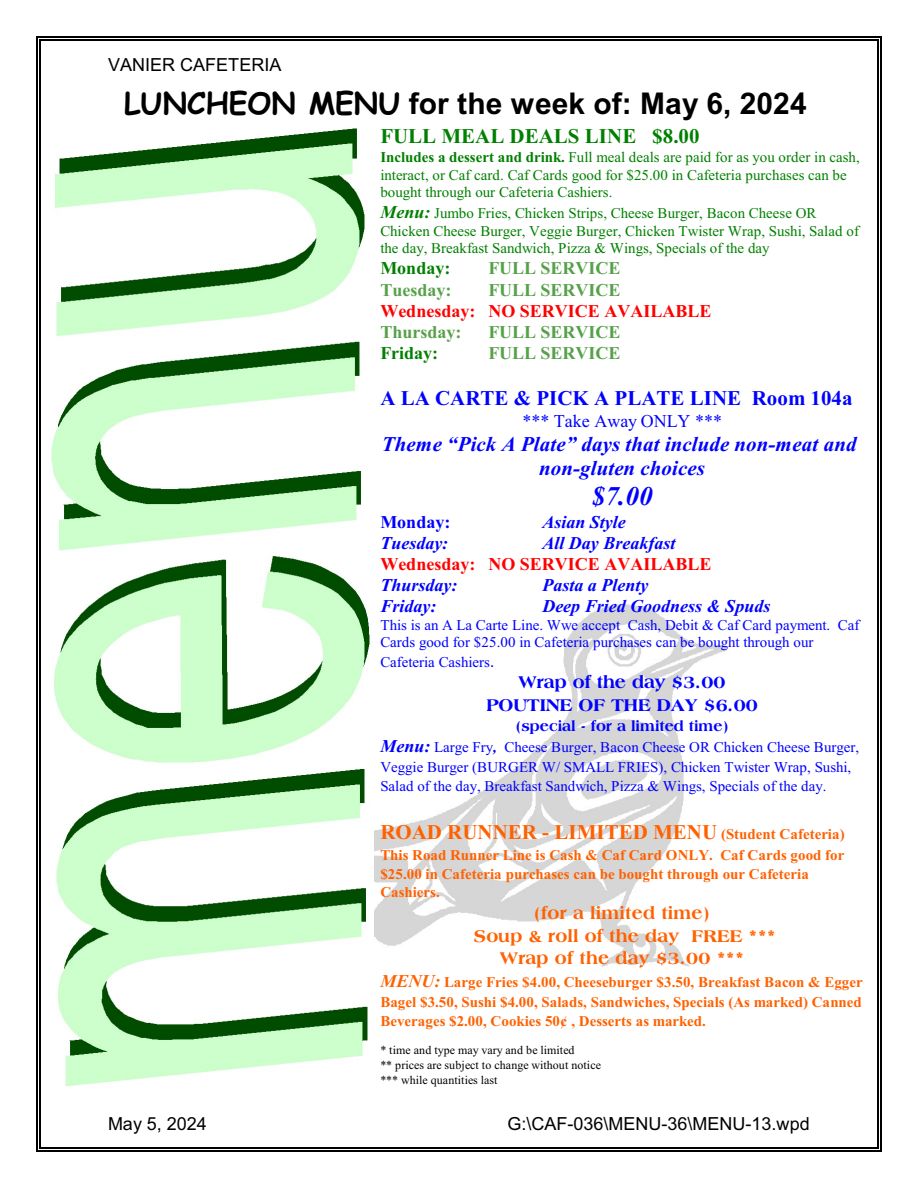
<style>
.page{position:relative;width:918px;height:1188px;background:#fff}
.page>*{position:absolute;margin:0;border:0;box-sizing:border-box;transform-origin:0 0}
.t1{font:700 30px "Arial";letter-spacing:.005em;color:#000}
.t2{font:italic 700 27px "Times New Roman";color:#00f}
.t3{font:italic 700 21px/24.3px "Times New Roman";letter-spacing:.005em;color:#00f;text-align:center}
.t4{font:700 21px "Times New Roman";color:#ff6100}
.t5{font:700 21px "Times New Roman";color:#00f}
.t6{font:700 21px "Times New Roman";color:#008000}
.t7{font:italic 700 18px "Times New Roman";color:#00f}
.t8{font:700 18px "Times New Roman";color:#57a14a}
.t9{font:800 18px/22.6px "Americana BT";letter-spacing:.01em;color:#ff6100;text-align:center}
.t10{font:700 18px "Times New Roman";color:#f00}
.t11{font:18px "Arial";color:#000}
.t12{font:800 18px/22.6px "Americana BT";color:#00f;text-align:center}
.t13{font:18px "Times New Roman";color:#00f}
.t14{font:700 18px "Times New Roman";color:#008000}
.t15{font:700 18px "Times New Roman";color:#00f}
.t16{font:15px/17.7px "Times New Roman";color:#008000}
.t17{font:15px/19.4px "Times New Roman";color:#00f}
.t18{font:700 15px/18.8px "Times New Roman";color:#ff6100}
.t19{font:800 15px "Americana BT";color:#00f}
.t20{font:12px/15.3px "Times New Roman";letter-spacing:.005em;color:#000}
.s1{font-family:"Comic Sans MS"}
.s2{font-weight:700}
.s3{font-weight:700;font-style:italic;font-size:18px}
.s4{font-family:"Calibri";font-size:16.5px}
.s5{font-weight:700;font-style:italic}
.s6{font-size:15px}
.s7{font-style:italic;font-size:18px}
</style>
<div class="page">
<hr style="left:39px;top:39px;width:1px;height:1110px;background:#000">
<hr style="left:878px;top:39px;width:1px;height:1110px;background:#000">
<hr style="left:39px;top:39px;width:840px;height:1px;background:#000">
<hr style="left:39px;top:1148px;width:840px;height:1px;background:#000">
<hr style="left:36px;top:36px;width:1px;height:1116px;background:#000">
<hr style="left:881px;top:36px;width:1px;height:1116px;background:#000">
<hr style="left:36px;top:36px;width:846px;height:1px;background:#000">
<hr style="left:36px;top:1151px;width:846px;height:1px;background:#000">
<img style="left:374px;top:604px;width:353px;height:363px">
<img style="left:51px;top:128px;width:319px;height:958px">
<p class="t11" style="left:108px;top:58px;width:175px">VANIER CAFETERIA</p>
<h1 class="t1" style="left:124px;top:92px;width:684px"><span class="s1">LUNCHEON MENU</span> for the week of: May 6, 2024</h1>
<h3 class="t6" style="left:380px;top:129px;width:321px">FULL MEAL DEALS LINE $8.00</h3>
<p class="t16" style="left:380px;top:150px;width:481px"><span class="s2">Includes a dessert and drink.</span> Full meal deals are paid for as you order in cash, interact, or Caf card. Caf Cards good for $25.00 in Cafeteria purchases can be bought through our Cafeteria Cashiers.</p>
<p class="t16" style="left:380px;top:205px;width:480px"><span class="s3">Menu:</span> Jumbo Fries, Chicken Strips, Cheese Burger, Bacon Cheese OR<br>Chicken Cheese Burger, Veggie Burger, Chicken Twister Wrap, Sushi, Salad of the day, Breakfast Sandwich, Pizza &amp; Wings, Specials of the day</p>
<p class="t14" style="left:380px;top:262px;width:72px">Monday:</p>
<p class="t8" style="left:488px;top:262px;width:134px">FULL SERVICE</p>
<p class="t8" style="left:380px;top:283px;width:73px">Tuesday:</p>
<p class="t8" style="left:488px;top:283px;width:134px">FULL SERVICE</p>
<p class="t10" style="left:380px;top:305px;width:333px">Wednesday: NO SERVICE AVAILABLE</p>
<p class="t8" style="left:380px;top:326px;width:83px">Thursday:</p>
<p class="t8" style="left:488px;top:326px;width:134px">FULL SERVICE</p>
<p class="t14" style="left:380px;top:347px;width:59px">Friday:</p>
<p class="t8" style="left:488px;top:347px;width:134px">FULL SERVICE</p>
<h3 class="t5" style="left:380px;top:390px;width:474px">A LA CARTE &amp; PICK A PLATE LINE Room 104a</h3>
<p class="t13" style="left:522px;top:414px;width:201px">*** Take Away ONLY ***</p>
<h3 class="t3" style="left:382px;top:434px;width:476px">Theme “Pick A Plate” days that include non-meat and non-gluten choices</h3>
<h2 class="t2" style="left:592px;top:487px;width:62px">$7.00</h2>
<p class="t15" style="left:380px;top:516px;width:72px">Monday:</p>
<p class="t7" style="left:542px;top:516px;width:85px">Asian Style</p>
<p class="t7" style="left:380px;top:537px;width:69px">Tuesday:</p>
<p class="t7" style="left:542px;top:537px;width:135px">All Day Breakfast</p>
<p class="t10" style="left:380px;top:558px;width:333px">Wednesday: NO SERVICE AVAILABLE</p>
<p class="t7" style="left:380px;top:579px;width:79px">Thursday:</p>
<p class="t7" style="left:542px;top:579px;width:108px">Pasta a Plenty</p>
<p class="t7" style="left:380px;top:600px;width:57px">Friday:</p>
<p class="t7" style="left:542px;top:600px;width:230px">Deep Fried Goodness &amp; Spuds</p>
<p class="t17" style="left:380px;top:617px;width:481px;line-height:17.7px">This is an A La Carte Line. Wwe accept Cash, Debit &amp; Caf Card payment. Caf<br>Cards good for $25.00 in Cafeteria purchases can be bought through our</p>
<p class="t17" style="left:380px;top:654px;width:115px">Cafeteria Cashiers<span class="s4">.</span></p>
<p class="t12" style="left:486px;top:672px;width:273px">Wrap of the day $3.00<br>POUTINE OF THE DAY $6.00</p>
<p class="t19" style="left:516px;top:719px;width:214px">(special - for a limited time)</p>
<p class="t17" style="left:380px;top:739px;width:480px"><span class="s3">Menu:</span> Large Fry<span class="s5">,</span> Cheese Burger, Bacon Cheese OR Chicken Cheese Burger,<br>Veggie Burger (BURGER W/ SMALL FRIES), Chicken Twister Wrap, Sushi,<br>Salad of the day, Breakfast Sandwich, Pizza &amp; Wings, Specials of the day.</p>
<h3 class="t4" style="left:380px;top:825px;width:466px">ROAD RUNNER - LIMITED MENU <span class="s6">(Student Cafeteria)</span></h3>
<p class="t18" style="left:380px;top:847px;width:466px">This Road Runner Line is Cash &amp; Caf Card ONLY. Caf Cards good for $25.00 in Cafeteria purchases can be bought through our Cafeteria<br>Cashiers.</p>
<p class="t9" style="left:474px;top:903px;width:304px">(for a limited time)<br>Soup &amp; roll of the day FREE ***<br>Wrap of the day $3.00 ***</p>
<p class="t18" style="left:380px;top:974px;width:484px;line-height:19.2px;text-align:justify"><span class="s7">MENU:</span> Large Fries $4.00, Cheeseburger $3.50, Breakfast Bacon &amp; Egger Bagel $3.50, Sushi $4.00, Salads, Sandwiches, Specials (As marked) Canned Beverages $2.00, Cookies 50¢ , Desserts as marked.</p>
<p class="t20" style="left:380px;top:1043px;width:222px">* time and type may vary and be limited<br>** prices are subject to change without notice *** while quantities last</p>
<p class="t11" style="left:108px;top:1117px;width:100px">May 5, 2024</p>
<p class="t11" style="left:508px;top:1117px;width:304px">G:\CAF-036\MENU-36\MENU-13.wpd</p>
</div>
